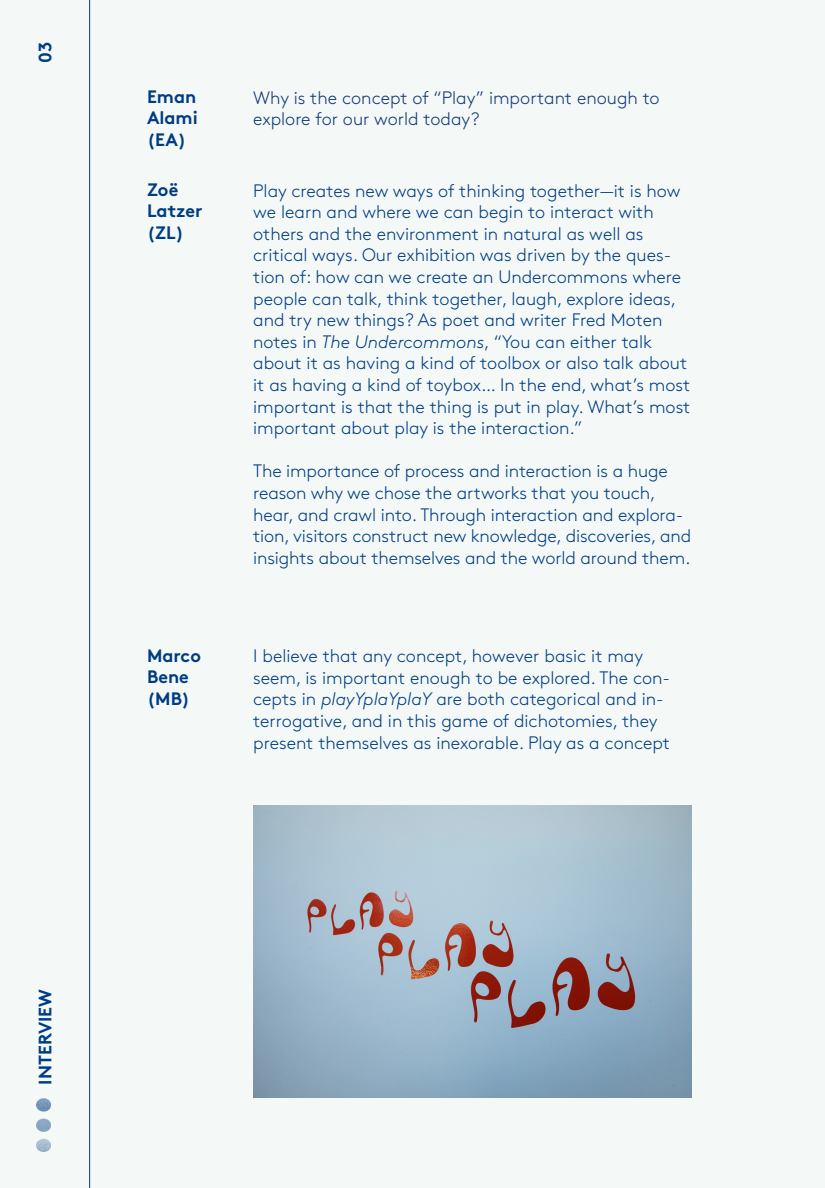
<style>
.page{position:relative;width:825px;height:1188px;background:#f4f9f8}
.page>*{position:absolute;margin:0;border:0;box-sizing:border-box;transform-origin:0 0}
.t1{font:300 18px/21.6px "Brown";color:#003c81}
.t2{font:300 18px/21.6px "Brown";color:#113976}
.t3{font:700 18px/21.6px "Brown";color:#003c81}
.s1{font-style:italic}
</style>
<div class="page">
<hr style="left:89px;top:0;width:1px;height:1188px;background:#003c81">
<img style="left:37px;top:1098px;width:13px;height:54px">
<img style="left:253px;top:806px;width:438px;height:292px">
<p class="t3" style="left:32px;top:63px;width:22px;rotate:-90deg">03</p>
<p class="t3" style="left:32px;top:1084px;width:97px;rotate:-90deg">INTERVIEW</p>
<p class="t3" style="left:147px;top:84px;width:52px">Eman<br>Alami</p>
<p class="t3" style="left:147px;top:127px;width:41px">(EA)</p>
<p class="t3" style="left:147px;top:177px;width:57px">Zoë<br>Latzer (ZL)</p>
<p class="t3" style="left:147px;top:643px;width:55px">Marco<br>Bene (MB)</p>
<p class="t2" style="left:253px;top:85px;width:408px">Why is the concept of “Play” important enough to explore for our world today?</p>
<p class="t1" style="left:253px;top:178px;width:439px">Play creates new ways of thinking together—it is how we learn and where we can begin to interact with others and the environment in natural as well as critical ways. Our exhibition was driven by the ques&shy;tion of: how can we create an Undercommons where people can talk, think together, laugh, explore ideas, and try new things? As poet and writer Fred Moten notes in <span class="s1">The Undercommons</span>, “You can either talk about it as having a kind of toolbox or also talk about it as having a kind of toybox… In the end, what’s most important is that the thing is put in play. What’s most important about play is the interaction.”</p>
<p class="t1" style="left:253px;top:459px;width:440px">The importance of process and interaction is a huge reason why we chose the artworks that you touch, hear, and crawl into. Through interaction and explora&shy;tion, visitors construct new knowledge, discoveries, and insights about themselves and the world around them.</p>
<p class="t1" style="left:253px;top:644px;width:418px">I believe that any concept, however basic it may seem, is important enough to be explored. The con&shy;cepts in <span class="s1">playYplaYplaY</span> are both categorical and in&shy;terrogative, and in this game of dichotomies, they present themselves as inexorable. Play as a concept</p>
</div>
